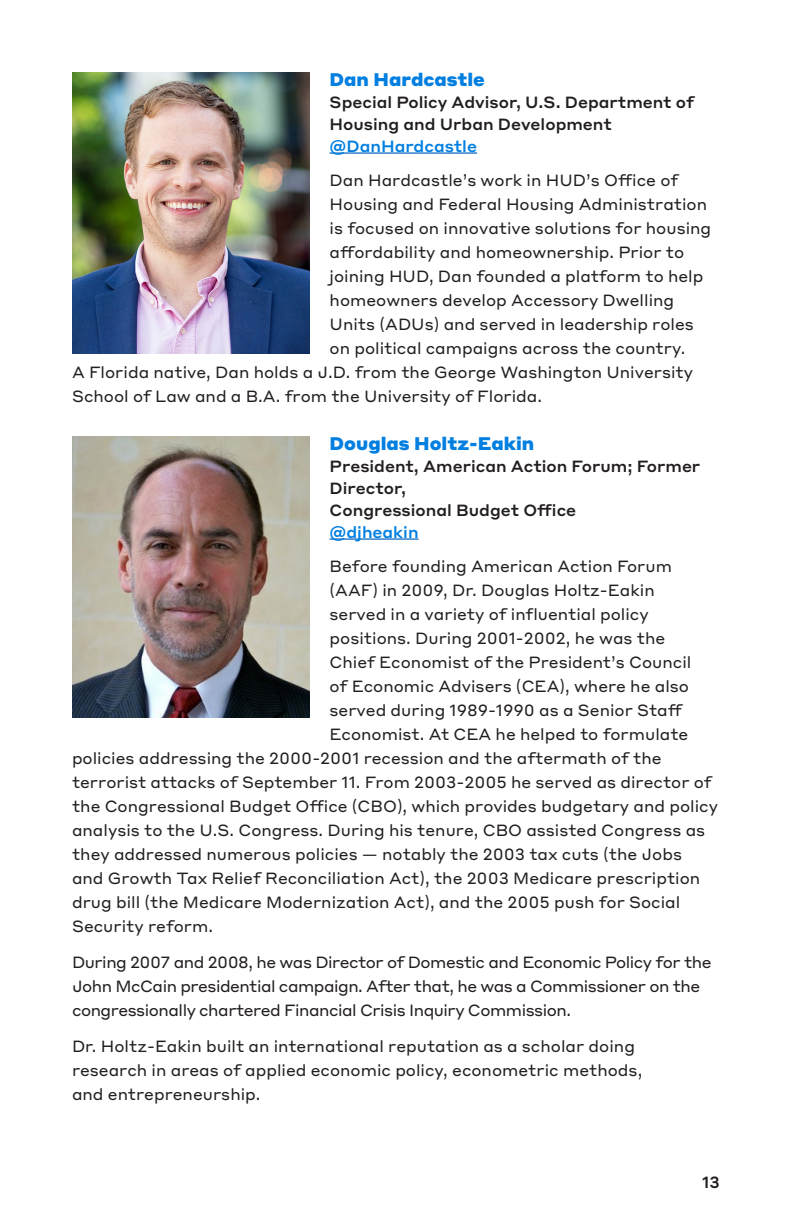
<style>
.page{position:relative;width:792px;height:1224px;background:#fff}
.page>*{position:absolute;margin:0;border:0;box-sizing:border-box;transform-origin:0 0}
.Speaker_Name{font:900 18px "Styrene A";color:#007fe1}
.Body{font:16px/24px "Styrene A";color:#231f20}
.Body-2{font:16px/24px "Styrene A";letter-spacing:-.03em;color:#231f20}
.Speaker_Title{font:500 16px/22px "Styrene A";color:#231f20}
.s1{color:#007fe1}
</style>
<div class="page">
<hr style="left:330px;top:152px;width:147px;height:2px;background:#0563c1">
<hr style="left:330px;top:538px;width:89px;height:2px;background:#0563c1">
<img style="left:72px;top:72px;width:238px;height:282px">
<img style="left:72px;top:436px;width:238px;height:282px">
<p class="Speaker_Name" style="left:330px;top:64px;width:157px">Dan Hardcastle</p>
<p class="Speaker_Title" style="left:330px;top:90px;width:366px">Special Policy Advisor, U.S. Department of<br>Housing and Urban Development <span class="s1">@DanHardcastle</span></p>
<p class="Body" style="left:330px;top:167px;width:350px">Dan Hardcastle’s work in HUD’s Office of</p>
<p class="Body" style="left:330px;top:191px;width:379px">Housing and Federal Housing Administration</p>
<p class="Body" style="left:330px;top:215px;width:383px">is focused on innovative solutions for housing</p>
<p class="Body" style="left:330px;top:239px;width:356px">affordability and homeownership. Prior to</p>
<p class="Body" style="left:330px;top:263px;width:375px">joining HUD, Dan founded a platform to help</p>
<p class="Body" style="left:330px;top:287px;width:346px">homeowners develop Accessory Dwelling</p>
<p class="Body" style="left:330px;top:311px;width:366px">Units (ADUs) and served in leadership roles</p>
<p class="Body" style="left:330px;top:335px;width:357px">on political campaigns across the country.</p>
<p class="Body" style="left:72px;top:359px;width:623px">A Florida native, Dan holds a J.D. from the George Washington University</p>
<p class="Body" style="left:72px;top:383px;width:472px">School of Law and a B.A. from the University of Florida.</p>
<p class="Speaker_Name" style="left:330px;top:428px;width:206px">Douglas Holtz-Eakin</p>
<p class="Speaker_Title" style="left:330px;top:454px;width:372px">President, American Action Forum; Former<br>Director,<br>Congressional Budget Office<br><span class="s1">@djheakin</span></p>
<p class="Body" style="left:330px;top:553px;width:344px">Before founding American Action Forum</p>
<p class="Body" style="left:330px;top:577px;width:327px">(AAF) in 2009, Dr. Douglas Holtz-Eakin</p>
<p class="Body" style="left:330px;top:601px;width:321px">served in a variety of influential policy</p>
<p class="Body" style="left:330px;top:625px;width:337px">positions. During 2001-2002, he was the</p>
<p class="Body" style="left:330px;top:649px;width:363px">Chief Economist of the President’s Council</p>
<p class="Body" style="left:330px;top:673px;width:361px">of Economic Advisers (CEA), where he also</p>
<p class="Body" style="left:330px;top:697px;width:354px">served during 1989-1990 as a Senior Staff</p>
<p class="Body" style="left:330px;top:721px;width:360px">Economist. At CEA he helped to formulate</p>
<p class="Body" style="left:72px;top:745px;width:591px">policies addressing the 2000-2001 recession and the aftermath of the</p>
<p class="Body" style="left:72px;top:769px;width:641px">terrorist attacks of September 11. From 2003-2005 he served as director of</p>
<p class="Body" style="left:72px;top:793px;width:648px">the Congressional Budget Office (CBO), which provides budgetary and policy</p>
<p class="Body" style="left:72px;top:817px;width:635px">analysis to the U.S. Congress. During his tenure, CBO assisted Congress as</p>
<p class="Body" style="left:72px;top:841px;width:612px">they addressed numerous policies — notably the 2003 tax cuts (the Jobs</p>
<p class="Body" style="left:72px;top:865px;width:630px">and Growth Tax Relief Reconciliation Act), the 2003 Medicare prescription</p>
<p class="Body" style="left:72px;top:889px;width:610px">drug bill (the Medicare Modernization Act), and the 2005 push for Social</p>
<p class="Body" style="left:72px;top:913px;width:143px">Security reform.</p>
<p class="Body-2" style="left:72px;top:949px;width:641px">During 2007 and 2008, he was Director of Domestic and Economic Policy for the<br>John McCain presidential campaign. After that, he was a Commissioner on the congressionally chartered Financial Crisis Inquiry Commission.</p>
<p class="Body" style="left:72px;top:1033px;width:572px">Dr. Holtz-Eakin built an international reputation as a scholar doing research in areas of applied economic policy, econometric methods, and entrepreneurship.</p>
<p class="Speaker_Title" style="left:702px;top:1170px;width:19px">13</p>
</div>
